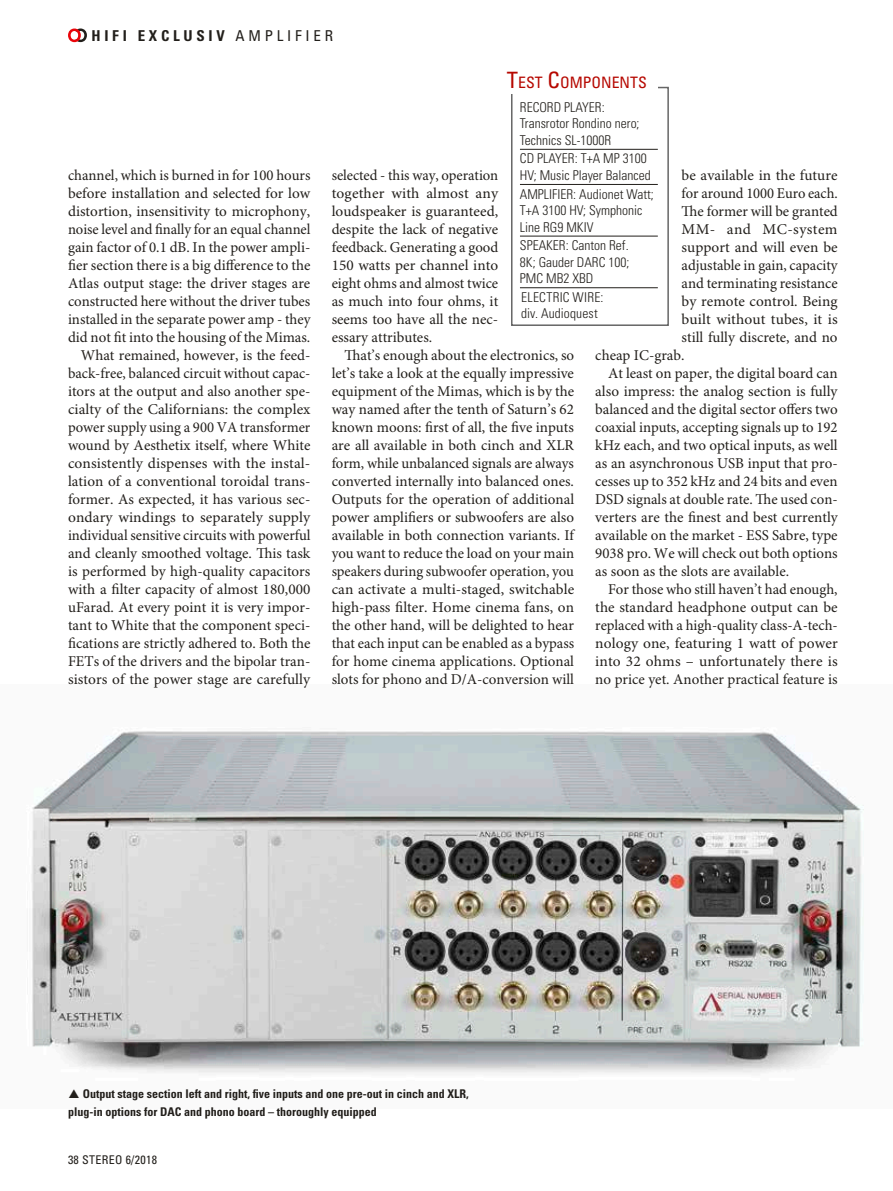
<style>
.page{position:relative;width:893px;height:1191px;background:#fff}
.page>*{position:absolute;margin:0;border:0;box-sizing:border-box;transform-origin:0 0}
.t1{font:condensed 15.75px "Univers LT Std";color:#b60800}
.t2{font:15px/18px "Minion Pro";color:#221f1b;text-align:justify}
.t3{font:700 condensed 15px "Univers LT Std";letter-spacing:.25em;color:#221f1b}
.t4{font:15px "Minion Pro";letter-spacing:.025em;color:#221f1b}
.t5{font:300 condensed 13.5px/16.5px "Univers LT Std";color:#221f1b}
.t6{font:700 condensed 12px/17.7px "Univers LT Std";color:#221f1b}
.t7{font:condensed 12px "Univers LT Std";letter-spacing:.025em;color:#221f1b}
.s1{font-weight:400}
.s2{font-size:22.5px}
</style>
<div class="page">
<svg style="left:68px;top:28px;width:19px;height:14px"></svg>
<img style="left:31px;top:731px;width:833px;height:342px">
<div style="left:511px;top:87px;width:158px;height:239px;border:2px solid #666"></div>
<div style="left:500px;top:72px;width:158px;height:22px;background:#fff"></div>
<hr style="left:520px;top:149px;width:138px;height:1px;background:#221f1b">
<hr style="left:520px;top:184px;width:138px;height:1px;background:#221f1b">
<hr style="left:520px;top:236px;width:138px;height:1px;background:#221f1b">
<hr style="left:520px;top:287px;width:138px;height:1px;background:#221f1b">
<p class="t3" style="left:91px;top:26px;width:243px">HIFI EXCLUSIV <span class="s1">AMPLIFIER</span></p>
<p class="t1" style="left:507px;top:73px;width:141px"><span class="s2">T</span>EST <span class="s2">C</span>OMPONENTS</p>
<p class="t5" style="left:520px;top:99px;width:121px">RECORD PLAYER:<br>Transrotor Rondino nero;<br>Technics SL-1000R</p>
<p class="t5" style="left:520px;top:150px;width:132px">CD PLAYER: T+A MP 3100<br>HV; Music Player Balanced</p>
<p class="t5" style="left:520px;top:186px;width:135px">AMPLIFIER: Audionet Watt;<br>T+A 3100 HV; Symphonic<br>Line RG9 MKIV</p>
<p class="t5" style="left:520px;top:237px;width:111px;text-align:justify">SPEAKER: Canton Ref.<br>8K; Gauder DARC 100; PMC MB2 XBD</p>
<p class="t5" style="left:521px;top:289px;width:84px">ELECTRIC WIRE: div. Audioquest</p>
<p class="t2" style="left:68px;top:167px;width:244px;text-align:right">channel, which is burned in for 100 hours before installation and selected for low distortion, insensitivity to microphony, noise level and finally for an equal channel gain factor of 0.1 dB. In the power ampli&shy;fier section there is a big difference to the Atlas output stage: the driver stages are constructed here without the driver tubes installed in the separate power amp - they did not fit into the housing of the Mimas.<br>What remained, however, is the feed&shy;back-free, balanced circuit without capac&shy;itors at the output and also another spe&shy;cialty of the Californians: the complex power supply using a 900 VA transformer wound by Aesthetix itself, where White consistently dispenses with the instal&shy;lation of a conventional toroidal trans&shy;former. As expected, it has various sec&shy;ondary windings to separately supply individual sensitive circuits with powerful and cleanly smoothed voltage. This task is performed by high-quality capacitors with a filter capacity of almost 180,000 uFarad. At every point it is very impor&shy;tant to White that the component speci&shy;fications are strictly adhered to. Both the FETs of the drivers and the bipolar tran&shy;sistors of the power stage are carefully</p>
<p class="t2" style="left:332px;top:167px;width:168px">selected - this way, operation together with almost any loudspeaker is guaranteed, despite the lack of negative feedback. Generating a good 150 watts per channel into eight ohms and almost twice as much into four ohms, it seems too have all the nec&shy;essary attributes.</p>
<p class="t2" style="left:682px;top:167px;width:157px">be available in the future</p>
<p class="t2" style="left:682px;top:185px;width:158px">for around 1000 Euro each.</p>
<p class="t2" style="left:682px;top:203px;width:158px">The former will be granted</p>
<p class="t4" style="left:682px;top:220px;width:157px">MM- and MC-system</p>
<p class="t2" style="left:682px;top:239px;width:158px">support and will even be</p>
<p class="t2" style="left:682px;top:257px;width:157px">adjustable in gain, capacity</p>
<p class="t2" style="left:682px;top:275px;width:158px">and terminating resistance</p>
<p class="t2" style="left:682px;top:293px;width:157px">by remote control. Being</p>
<p class="t2" style="left:682px;top:311px;width:158px">built without tubes, it is</p>
<p class="t2" style="left:682px;top:329px;width:157px">still fully discrete, and no</p>
<p class="t2" style="left:595px;top:347px;width:91px">cheap IC-grab.</p>
<p class="t2" style="left:608px;top:365px;width:231px">At least on paper, the digital board can</p>
<p class="t2" style="left:595px;top:383px;width:244px">also impress: the analog section is fully</p>
<p class="t2" style="left:595px;top:401px;width:244px">balanced and the digital sector offers two</p>
<p class="t2" style="left:595px;top:419px;width:244px">coaxial inputs, accepting signals up to 192</p>
<p class="t2" style="left:595px;top:437px;width:244px">kHz each, and two optical inputs, as well</p>
<p class="t2" style="left:595px;top:455px;width:244px">as an asynchronous USB input that pro-</p>
<p class="t2" style="left:595px;top:473px;width:244px">cesses up to 352 kHz and 24 bits and even</p>
<p class="t2" style="left:595px;top:491px;width:244px">DSD signals at double rate. The used con-</p>
<p class="t2" style="left:595px;top:509px;width:244px">verters are the finest and best currently</p>
<p class="t2" style="left:595px;top:527px;width:244px">available on the market - ESS Sabre, type</p>
<p class="t2" style="left:595px;top:545px;width:244px">9038 pro. We will check out both options</p>
<p class="t2" style="left:595px;top:563px;width:195px">as soon as the slots are available.</p>
<p class="t2" style="left:608px;top:581px;width:231px">For those who still haven’t had enough,</p>
<p class="t2" style="left:595px;top:599px;width:244px">the standard headphone output can be</p>
<p class="t2" style="left:595px;top:617px;width:244px">replaced with a high-quality class-A-tech-</p>
<p class="t2" style="left:595px;top:635px;width:244px">nology one, featuring 1 watt of power</p>
<p class="t2" style="left:595px;top:653px;width:244px">into 32 ohms – unfortunately there is</p>
<p class="t2" style="left:595px;top:671px;width:244px">no price yet. Another practical feature is</p>
<p class="t2" style="left:332px;top:347px;width:244px;text-indent:13px">That’s enough about the electronics, so let’s take a look at the equally impressive equipment of the Mimas, which is by the way named after the tenth of Saturn’s 62 known moons: first of all, the five inputs are all available in both cinch and XLR form, while unbalanced signals are always converted internally into balanced ones.<br>Outputs for the operation of additional power amplifiers or subwoofers are also available in both connection variants. If you want to reduce the load on your main speakers during subwoofer operation, you can activate a multi-staged, switchable high-pass filter. Home cinema fans, on the other hand, will be delighted to hear that each input can be enabled as a bypass for home cinema applications. Optional slots for phono and D/A-conversion will</p>
<p class="t6" style="left:68px;top:1085px;width:402px;text-indent:15px">Output stage section left and right, five inputs and one pre-out in cinch and XLR, plug-in options for DAC and phono board – thoroughly equipped</p>
<p class="t7" style="left:68px;top:1151px;width:91px">38 STEREO 6/2018</p>
</div>
